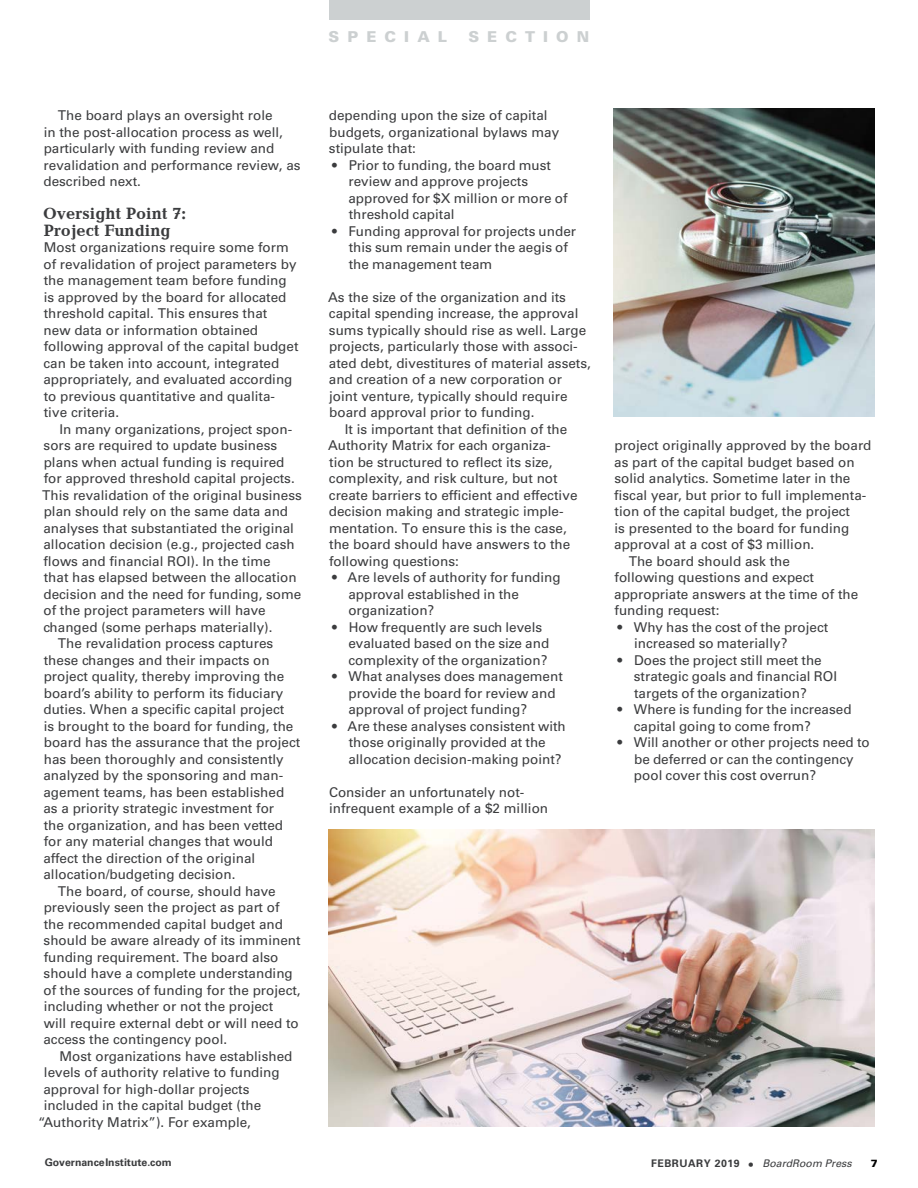
<style>
.page{position:relative;width:918px;height:1188px;background:#fff}
.page>*{position:absolute;margin:0;border:0;box-sizing:border-box;transform-origin:0 0}
.t1{font:700 16.5px/16.5px "Candida LT";color:#3b3c3e}
.t2{font:900 15px "Univers LT Std";letter-spacing:.54em;color:#ccd0d1}
.body{font:13.5px/16.5px "Univers LT Std";color:#3b3c3e}
.body-after-bulleted{font:13.5px/16.5px "Univers LT Std";color:#3b3c3e}
.body-no-indent{font:13.5px/16.5px "Univers LT Std";color:#3b3c3e}
.t3{font:italic 10.5px "Univers LT Std";color:#3b3c3e}
.t4{font:700 10.5px "Univers LT Std";color:#3b3c3e}
.t5{font:900 10.5px "Univers LT Std";color:#000}
.s1{font-weight:700;font-style:normal}
.s2{font-style:normal;font-size:12px}
</style>
<div class="page">
<div style="left:329px;top:0;width:260px;height:19px;background:#ccd0d1"></div>
<img style="left:329px;top:830px;width:545px;height:297px">
<img style="left:614px;top:108px;width:261px;height:309px">
<p class="t2" style="left:329px;top:27px;width:120px">SPECIAL</p>
<p class="t2" style="left:468px;top:27px;width:123px">SECTION</p>
<p class="body" style="left:43px;top:107px;width:259px;text-indent:15px">The board plays an oversight role<br>in the post-allocation process as well, particularly with funding review and revalidation and performance review, as described next.</p>
<h2 class="t1" style="left:43px;top:205px;width:145px">Oversight Point 7:<br>Project Funding</h2>
<p class="body-no-indent" style="left:43px;top:239px;width:257px">Most organizations require some form of revalidation of project parameters by the management team before funding is approved by the board for allocated threshold capital. This ensures that<br>new data or information obtained following approval of the capital budget can be taken into account, integrated appropriately, and evaluated according to previous quantitative and qualita&shy;tive criteria.</p>
<p class="body" style="left:42px;top:421px;width:261px;text-indent:17px">In many organizations, project spon&shy;sors are required to update business plans when actual funding is required for approved threshold capital projects.<br>This revalidation of the original business plan should rely on the same data and analyses that substantiated the original allocation decision (e.g., projected cash flows and financial ROI). In the time<br>that has elapsed between the allocation decision and the need for funding, some of the project parameters will have changed (some perhaps materially).</p>
<p class="body" style="left:43px;top:635px;width:258px;text-indent:15px">The revalidation process captures these changes and their impacts on project quality, thereby improving the board’s ability to perform its fiduciary duties. When a specific capital project<br>is brought to the board for funding, the board has the assurance that the project has been thoroughly and consistently analyzed by the sponsoring and man&shy;agement teams, has been established as a priority strategic investment for<br>the organization, and has been vetted for any material changes that would affect the direction of the original allocation/budgeting decision.</p>
<p class="body" style="left:43px;top:883px;width:259px;text-indent:15px">The board, of course, should have previously seen the project as part of the recommended capital budget and should be aware already of its imminent funding requirement. The board also should have a complete understanding of the sources of funding for the project, including whether or not the project<br>will require external debt or will need to access the contingency pool.</p>
<p class="body" style="left:59px;top:1048px;width:235px">Most organizations have established</p>
<p class="body" style="left:44px;top:1064px;width:237px">levels of authority relative to funding</p>
<p class="body" style="left:43px;top:1081px;width:208px">approval for high-dollar projects</p>
<p class="body" style="left:44px;top:1097px;width:219px">included in the capital budget (the</p>
<p class="body" style="left:38px;top:1114px;width:214px">“Authority Matrix”). For example,</p>
<p class="body" style="left:329px;top:107px;width:232px">depending upon the size of capital budgets, organizational bylaws may stipulate that:</p>
<p class="body" style="left:348px;top:157px;width:221px;text-indent:-16px">• Prior to funding, the board must review and approve projects approved for $X million or more of threshold capital</p>
<p class="body" style="left:349px;top:223px;width:229px;text-indent:-17px">• Funding approval for projects under this sum remain under the aegis of the management team</p>
<p class="body-after-bulleted" style="left:328px;top:289px;width:264px">As the size of the organization and its capital spending increase, the approval sums typically should rise as well. Large projects, particularly those with associ&shy;ated debt, divestitures of material assets, and creation of a new corporation or joint venture, typically should require board approval prior to funding.</p>
<p class="body" style="left:328px;top:421px;width:251px;text-indent:17px">It is important that definition of the Authority Matrix for each organiza&shy;tion be structured to reflect its size, complexity, and risk culture, but not create barriers to efficient and effective decision making and strategic imple&shy;mentation. To ensure this is the case, the board should have answers to the following questions:</p>
<p class="body" style="left:348px;top:569px;width:214px;text-indent:-16px">• Are levels of authority for funding approval established in the organization?</p>
<p class="body" style="left:348px;top:619px;width:202px;text-indent:-16px">• How frequently are such levels evaluated based on the size and complexity of the organization?</p>
<p class="body" style="left:348px;top:668px;width:216px;text-indent:-16px">• What analyses does management provide the board for review and approval of project funding?</p>
<p class="body" style="left:348px;top:718px;width:219px;text-indent:-16px">• Are these analyses consistent with those originally provided at the allocation decision-making point?</p>
<p class="body-after-bulleted" style="left:329px;top:784px;width:221px">Consider an unfortunately not&shy;infrequent example of a $2 million</p>
<p class="body-after-bulleted" style="left:614px;top:437px;width:259px">project originally approved by the board as part of the capital budget based on solid analytics. Sometime later in the fiscal year, but prior to full implementa&shy;tion of the capital budget, the project<br>is presented to the board for funding approval at a cost of $3 million.</p>
<p class="body" style="left:614px;top:553px;width:246px;text-indent:15px">The board should ask the<br>following questions and expect appropriate answers at the time of the funding request:</p>
<p class="body" style="left:634px;top:619px;width:196px;text-indent:-17px">• Why has the cost of the project increased so materially?</p>
<p class="body" style="left:634px;top:652px;width:205px;text-indent:-16px">• Does the project still meet the strategic goals and financial ROI targets of the organization?</p>
<p class="body" style="left:634px;top:701px;width:219px;text-indent:-16px">• Where is funding for the increased capital going to come from?</p>
<p class="body" style="left:634px;top:734px;width:237px;text-indent:-17px">• Will another or other projects need to be deferred or can the contingency pool cover this cost overrun?</p>
<p class="t4" style="left:45px;top:1157px;width:129px">GovernanceInstitute.com</p>
<p class="t3" style="left:651px;top:1157px;width:202px"><span class="s1">FEBRUARY 2019</span> <span class="s2">•</span> BoardRoom Press</p>
<p class="t5" style="left:871px;top:1157px;width:9px">7</p>
</div>
